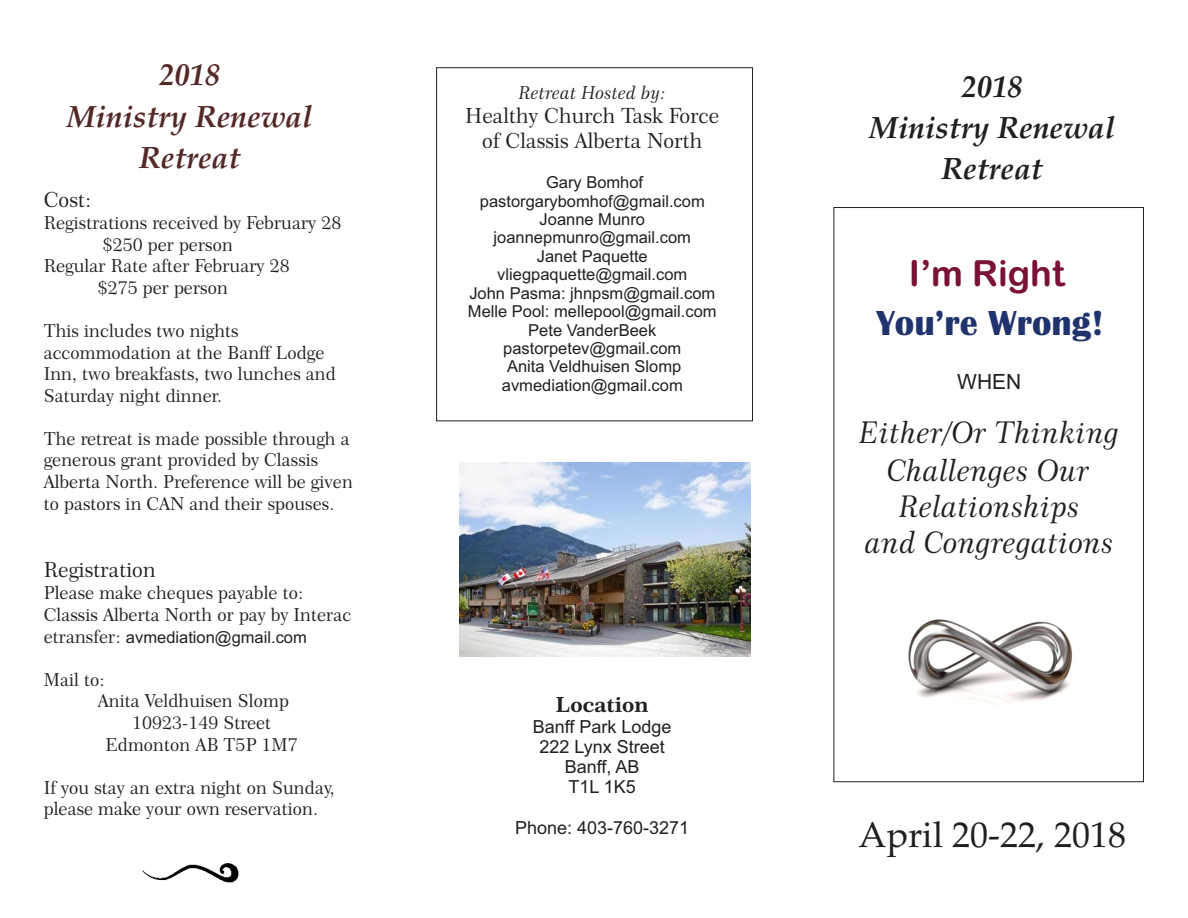
<style>
.page{position:relative;width:1188px;height:918px;background:#fff}
.page>*{position:absolute;margin:0;border:0;box-sizing:border-box;transform-origin:0 0}
.t1{font:36px "Palatino Linotype";color:#231f20}
.t2{font:700 36px "Britannic";color:#20336d}
.t3{font:36px "Arial Rounded MT Bold";color:#7b1138}
.t4{font:italic 700 30.45px/41.1px "Palatino Linotype";color:#231f20;text-align:center}
.t5{font:italic 700 30.45px/41.1px "Palatino Linotype";color:#532928;text-align:center}
.t6{font:30px/36.6px "Century 751 BT Italic B";color:#231f20;text-align:center}
.t7{font:21px/25.2px "Century 751 BT Roman B";color:#231f20;text-align:center}
.t8{font:21px "Century 751 BT Bold B";color:#231f20}
.t9{font:21px "Arial";color:#231f20}
.t10{font:18px/21.6px "Century 751 BT Roman B";color:#231f20}
.t11{font:18px/20.1px "Arial";color:#231f20;text-align:center}
.t12{font:18px "Century 751 BT Italic B";color:#231f20}
.t13{font:16.5px/18.5px "Arial";color:#231f20;text-align:center}
.s1{font-family:"Century 751 BT Roman B";font-size:18px}
</style>
<div class="page">
<img style="left:142px;top:863px;width:97px;height:20px">
<img style="left:460px;top:462px;width:291px;height:194px">
<div style="left:436px;top:67px;width:317px;height:354px;border:1px solid #231f20"></div>
<img style="left:908px;top:619px;width:165px;height:86px">
<h2 class="t5" style="left:67px;top:58px;width:247px">2018<br>Ministry Renewal<br>Retreat</h2>
<p class="t7" style="left:44px;top:189px;width:49px">Cost:</p>
<p class="t10" style="left:44px;top:214px;width:299px">Registrations received by February 28</p>
<p class="t10" style="left:103px;top:235px;width:132px">$250 per person</p>
<p class="t10" style="left:44px;top:257px;width:247px">Regular Rate after February 28</p>
<p class="t10" style="left:98px;top:278px;width:132px">$275 per person</p>
<p class="t10" style="left:44px;top:321px;width:294px">This includes two nights accommodation at the Banff Lodge<br>Inn, two breakfasts, two lunches and<br>Saturday night dinner.</p>
<p class="t10" style="left:44px;top:429px;width:311px">The retreat is made possible through a generous grant provided by Classis Alberta North. Preference will be given to pastors in CAN and their spouses.</p>
<p class="t7" style="left:44px;top:559px;width:114px">Registration</p>
<p class="t10" style="left:44px;top:584px;width:309px">Please make cheques payable to:<br>Classis Alberta North or pay by Interac</p>
<p class="t13" style="left:44px;top:629px;width:265px"><span class="s1">etransfer:</span> avmediation@gmail.com</p>
<p class="t10" style="left:44px;top:670px;width:63px">Mail to:</p>
<p class="t10" style="left:98px;top:692px;width:193px">Anita Veldhuisen Slomp</p>
<p class="t10" style="left:132px;top:713px;width:141px">10923-149 Street</p>
<p class="t10" style="left:106px;top:735px;width:194px">Edmonton AB T5P 1M7</p>
<p class="t10" style="left:44px;top:778px;width:292px">If you stay an extra night on Sunday, please make your own reservation.</p>
<p class="t12" style="left:519px;top:85px;width:149px">Retreat Hosted by:</p>
<p class="t7" style="left:465px;top:105px;width:256px">Healthy Church Task Force of Classis Alberta North</p>
<p class="t13" style="left:468px;top:175px;width:250px">Gary Bomhof pastorgarybomhof@gmail.com<br>Joanne Munro joannepmunro@gmail.com<br>Janet Paquette vliegpaquette@gmail.com<br>John Pasma: jhnpsm@gmail.com<br>Melle Pool: mellepool@gmail.com<br>Pete VanderBeek pastorpetev@gmail.com<br>Anita Veldhuisen Slomp avmediation@gmail.com</p>
<p class="t8" style="left:556px;top:696px;width:94px">Location</p>
<p class="t11" style="left:533px;top:718px;width:140px">Banff Park Lodge<br>222 Lynx Street<br>Banff, AB<br>T1L 1K5</p>
<p class="t11" style="left:515px;top:819px;width:176px">Phone: 403-760-3271</p>
<h2 class="t4" style="left:869px;top:70px;width:247px">2018<br>Ministry Renewal<br>Retreat</h2>
<h1 class="t3" style="left:909px;top:260px;width:158px">I’m Right</h1>
<h1 class="t2" style="left:877px;top:311px;width:229px">You’re Wrong!</h1>
<p class="t9" style="left:957px;top:374px;width:66px">WHEN</p>
<h3 class="t6" style="left:859px;top:417px;width:262px">Either/Or Thinking<br>Challenges Our<br>Relationships<br>and Congregations</h3>
<h1 class="t1" style="left:858px;top:820px;width:269px">April 20-22, 2018</h1>
</div>
